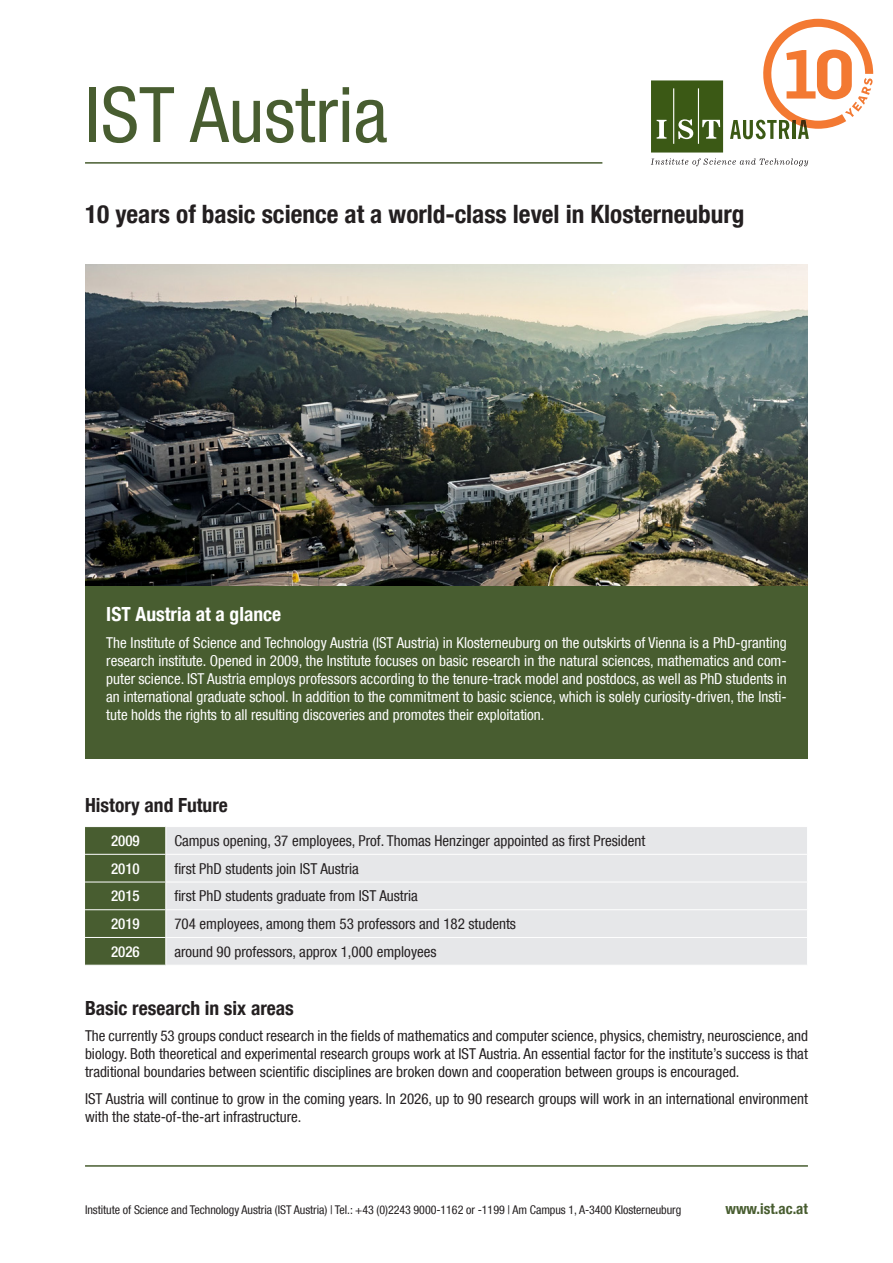
<style>
.page{position:relative;width:893px;height:1263px;background:#fff}
.page>*{position:absolute;margin:0;border:0;box-sizing:border-box;transform-origin:0 0}
.t1{font:condensed 76.8px "Helvetica Neue LT Com";color:#485d30}
.titel{font:700 condensed 25.35px "Helvetica Neue LT Com";color:#231f20}
.t2{font:700 condensed 19.5px "Helvetica Neue LT Com";color:#231f20}
.t3{font:700 condensed 19.5px "Helvetica Neue LT Com";color:#fff}
.copy{font:condensed 15px/18px "Helvetica Neue LT Com";color:#fff;text-align:justify}
.copy-2{font:condensed 15px/18px "Helvetica Neue LT Com";color:#231f20;text-align:justify}
.tabelle_text{font:condensed 15px "Helvetica Neue LT Com";color:#231f20}
.tabelle_h{font:500 condensed 15px "Helvetica Neue LT Com";color:#fff}
.t4{font:700 condensed 15px "Helvetica Neue LT Com";color:#485d30}
.t5{font:condensed 12px "Helvetica Neue LT Com";letter-spacing:-.005em;color:#231f20}
</style>
<div class="page">
<hr style="left:85px;top:1165px;width:723px;height:2px;background:#485d30">
<svg style="left:651px;top:19px;width:222px;height:147px"></svg>
<hr style="left:85px;top:162px;width:517px;height:2px;background:#485d30">
<img style="left:85px;top:264px;width:723px;height:322px">
<div style="left:85px;top:586px;width:723px;height:173px;background:#485d30"></div>
<div style="left:166px;top:827px;width:641px;height:138px;background:#e6e7e9"></div>
<hr style="left:166px;top:854px;width:642px;height:1px;background:#fff">
<hr style="left:166px;top:882px;width:642px;height:1px;background:#fff">
<hr style="left:166px;top:909px;width:642px;height:1px;background:#fff">
<hr style="left:166px;top:937px;width:642px;height:1px;background:#fff">
<svg style="left:85px;top:826px;width:81px;height:139px;background:#506439"></svg>
<p class="t1" style="left:85px;top:70px;width:304px">IST Austria</p>
<p class="titel" style="left:85px;top:199px;width:661px">10 years of basic science at a world-class level in Klosterneuburg</p>
<p class="t3" style="left:106px;top:603px;width:176px">IST Austria at a glance</p>
<p class="copy" style="left:106px;top:633px;width:682px">The Institute of Science and Technology Austria (IST Austria) in Klosterneuburg on the outskirts of Vienna is a PhD-granting research institute. Opened in 2009, the Institute focuses on basic research in the natural sciences, mathematics and com&shy;puter science. IST Austria employs professors according to the tenure-track model and postdocs, as well as PhD students in an international graduate school. In addition to the commitment to basic science, which is solely curiosity-driven, the Insti&shy;tute holds the rights to all resulting discoveries and promotes their exploitation.</p>
<p class="t2" style="left:85px;top:793px;width:144px">History and Future</p>
<p class="tabelle_h" style="left:111px;top:831px;width:30px">2009</p>
<p class="tabelle_text" style="left:174px;top:832px;width:473px">Campus opening, 37 employees, Prof. Thomas Henzinger appointed as first President</p>
<p class="tabelle_h" style="left:111px;top:859px;width:30px">2010</p>
<p class="tabelle_text" style="left:174px;top:859px;width:186px">first PhD students join IST Austria</p>
<p class="tabelle_h" style="left:111px;top:887px;width:30px">2015</p>
<p class="tabelle_text" style="left:174px;top:887px;width:245px">first PhD students graduate from IST Austria</p>
<p class="tabelle_h" style="left:111px;top:915px;width:30px">2019</p>
<p class="tabelle_text" style="left:174px;top:915px;width:343px">704 employees, among them 53 professors and 182 students</p>
<p class="tabelle_h" style="left:111px;top:942px;width:30px">2026</p>
<p class="tabelle_text" style="left:174px;top:942px;width:264px">around 90 professors, approx 1,000 employees</p>
<p class="t2" style="left:85px;top:996px;width:210px">Basic research in six areas</p>
<p class="copy-2" style="left:85px;top:1026px;width:724px">The currently 53 groups conduct research in the fields of mathematics and computer science, physics, chemistry, neuroscience, and biology. Both theoretical and experimental research groups work at IST Austria. An essential factor for the institute’s success is that traditional boundaries between scientific disciplines are broken down and cooperation between groups is encouraged.</p>
<p class="copy-2" style="left:85px;top:1089px;width:724px">IST Austria will continue to grow in the coming years. In 2026, up to 90 research groups will work in an international environment with the state-of-the-art infrastructure.</p>
<p class="t5" style="left:85px;top:1202px;width:598px">Institute of Science and Technology Austria (IST Austria) | Tel.: +43 (0)2243 9000-1162 or -1199 | Am Campus 1, A-3400 Klosterneuburg</p>
<p class="t4" style="left:725px;top:1199px;width:84px">www.ist.ac.at</p>
</div>
